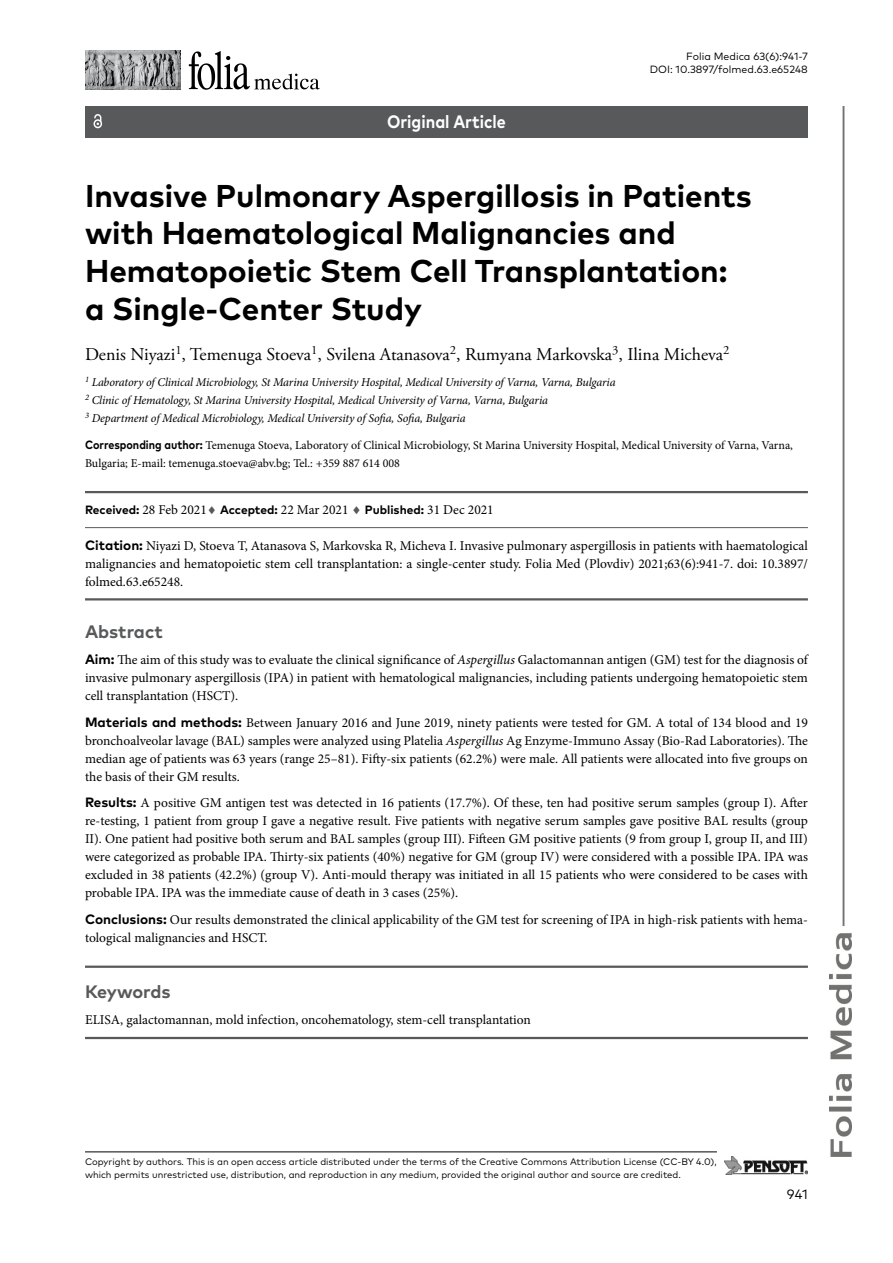
<style>
.page{position:relative;width:893px;height:1263px;background:#fff}
.page>*{position:absolute;margin:0;border:0;box-sizing:border-box;transform-origin:0 0}
.t1{font:700 31.5px/37.8px "FF Mark Pro";color:#000}
.t2{font:18px "Adobe Garamond Pro";color:#000}
.t3{font:700 18px "FF Mark Pro";color:#58595b}
.t4{font:700 18px "FF Mark Pro";color:#fff;scale:.9 1}
.t5{font:13.5px/18px "Minion Pro";color:#000;text-align:justify}
.t6{font:13.5px "FF Mark Pro";color:#000}
.t7{font:italic 12px/18px "Minion Pro";letter-spacing:-.015em;color:#000}
.t8{font:12px/18px "Minion Pro";color:#000}
.t9{font:700 12px "FF Mark Pro";color:#000}
.t10{font:10.5px/12.6px "FF Mark Pro";color:#000;text-align:right}
.t11{font:9.45px/12.6px "FF Mark Pro";color:#000}
.s1{font-family:"FF Mark Pro";font-weight:700}
.s2{font-family:"Minion Pro";font-weight:400;font-size:13.5px}
.s3{color:#58595b}
.s4{font-style:italic}
</style>
<div class="page">
<img style="left:829px;top:106px;width:22px;height:1051px">
<hr style="left:85px;top:1151px;width:632px;height:1px;background:#000">
<img style="left:724px;top:1157px;width:84px;height:17px">
<img style="left:85px;top:51px;width:96px;height:38px">
<svg style="left:189px;top:51px;width:131px;height:39px"></svg>
<div style="left:85px;top:106px;width:723px;height:32px;background:#58595b"></div>
<svg style="left:94px;top:114px;width:8px;height:14px"></svg>
<hr style="left:85px;top:491px;width:723px;height:2px;background:#58595b">
<hr style="left:85px;top:527px;width:723px;height:1px;background:#58595b">
<hr style="left:85px;top:598px;width:723px;height:2px;background:#58595b">
<hr style="left:85px;top:965px;width:723px;height:3px;background:#58595b">
<hr style="left:85px;top:1037px;width:723px;height:2px;background:#58595b">
<h2 class="t4" style="left:387px;top:108px;width:134px">Original Article</h2>
<p class="t10" style="left:650px;top:49px;width:160px">Folia Medica 63(6):941-7<br>DOI: 10.3897/folmed.63.e65248</p>
<h1 class="t1" style="left:85px;top:174px;width:668px">Invasive Pulmonary Aspergillosis in Patients with Haematological Malignancies and Hematopoietic Stem Cell Transplantation: a Single-Center Study</h1>
<h2 class="t2" style="left:85px;top:343px;width:646px">Denis Niyazi<sup>1</sup>, Temenuga Stoeva<sup>1</sup>, Svilena Atanasova<sup>2</sup>, Rumyana Markovska<sup>3</sup>, Ilina Micheva<sup>2</sup></h2>
<p class="t7" style="left:85px;top:373px;width:532px"><sup>1</sup> Laboratory of Clinical Microbiology, St Marina University Hospital, Medical University of Varna, Varna, Bulgaria<br><sup>2</sup> Clinic of Hematology, St Marina University Hospital, Medical University of Varna, Varna, Bulgaria<br><sup>3</sup> Department of Medical Microbiology, Medical University of Sofia, Sofia, Bulgaria</p>
<p class="t8" style="left:85px;top:436px;width:709px"><span class="s1">Corresponding author:</span> Temenuga Stoeva, Laboratory of Clinical Microbiology, St Marina University Hospital, Medical University of Varna, Varna,<br>Bulgaria; E-mail: temenuga.stoeva@abv.bg; Tel.: +359 887 614 008</p>
<p class="t9" style="left:85px;top:501px;width:410px">Received: <span class="s2">28 Feb 2021</span><span class="s3">♦</span> Accepted: <span class="s2">22 Mar 2021</span> <span class="s3">♦</span> Published: <span class="s2">31 Dec 2021</span></p>
<p class="t5" style="left:85px;top:536px;width:724px"><span class="s1">Citation:</span> Niyazi D, Stoeva T, Atanasova S, Markovska R, Micheva I. Invasive pulmonary aspergillosis in patients with haematological malignancies and hematopoietic stem cell transplantation: a single-center study. Folia Med (Plovdiv) 2021;63(6):941-7. doi: 10.3897/ folmed.63.e65248.</p>
<h2 class="t3" style="left:85px;top:617px;width:79px">Abstract</h2>
<p class="t5" style="left:85px;top:651px;width:724px"><span class="s1">Aim:</span> The aim of this study was to evaluate the clinical significance of <span class="s4">Aspergillus</span> Galactomannan antigen (GM) test for the diagnosis of invasive pulmonary aspergillosis (IPA) in patient with hematological malignancies, including patients undergoing hematopoietic stem cell transplantation (HSCT).</p>
<p class="t5" style="left:85px;top:713px;width:724px"><span class="s1">Materials and methods:</span> Between January 2016 and June 2019, ninety patients were tested for GM. A total of 134 blood and 19 bronchoalveolar lavage (BAL) samples were analyzed using Platelia <span class="s4">Aspergillus</span> Ag Enzyme-Immuno Assay (Bio-Rad Laboratories). The median age of patients was 63 years (range 25–81). Fifty-six patients (62.2%) were male. All patients were allocated into five groups on the basis of their GM results.</p>
<p class="t5" style="left:85px;top:794px;width:724px"><span class="s1">Results:</span> A positive GM antigen test was detected in 16 patients (17.7%). Of these, ten had positive serum samples (group I). After re-testing, 1 patient from group I gave a negative result. Five patients with negative serum samples gave positive BAL results (group II). One patient had positive both serum and BAL samples (group III). Fifteen GM positive patients (9 from group I, group II, and III) were categorized as probable IPA. Thirty-six patients (40%) negative for GM (group IV) were considered with a possible IPA. IPA was excluded in 38 patients (42.2%) (group V). Anti-mould therapy was initiated in all 15 patients who were considered to be cases with probable IPA. IPA was the immediate cause of death in 3 cases (25%).</p>
<p class="t5" style="left:85px;top:910px;width:724px"><span class="s1">Conclusions:</span> Our results demonstrated the clinical applicability of the GM test for screening of IPA in high-risk patients with hema&shy;tological malignancies and HSCT.</p>
<h2 class="t3" style="left:85px;top:977px;width:87px">Keywords</h2>
<p class="t5" style="left:85px;top:1011px;width:447px">ELISA, galactomannan, mold infection, oncohematology, stem-cell transplantation</p>
<p class="t11" style="left:85px;top:1154px;width:633px">Copyright by authors<span class="s4">.</span> This is an open access article distributed under the terms of the Creative Commons Attribution License (CC-BY 4.0), which permits unrestricted use, distribution, and reproduction in any medium, provided the original author and source are credited.</p>
<p class="t6" style="left:787px;top:1184px;width:22px">941</p>
</div>
